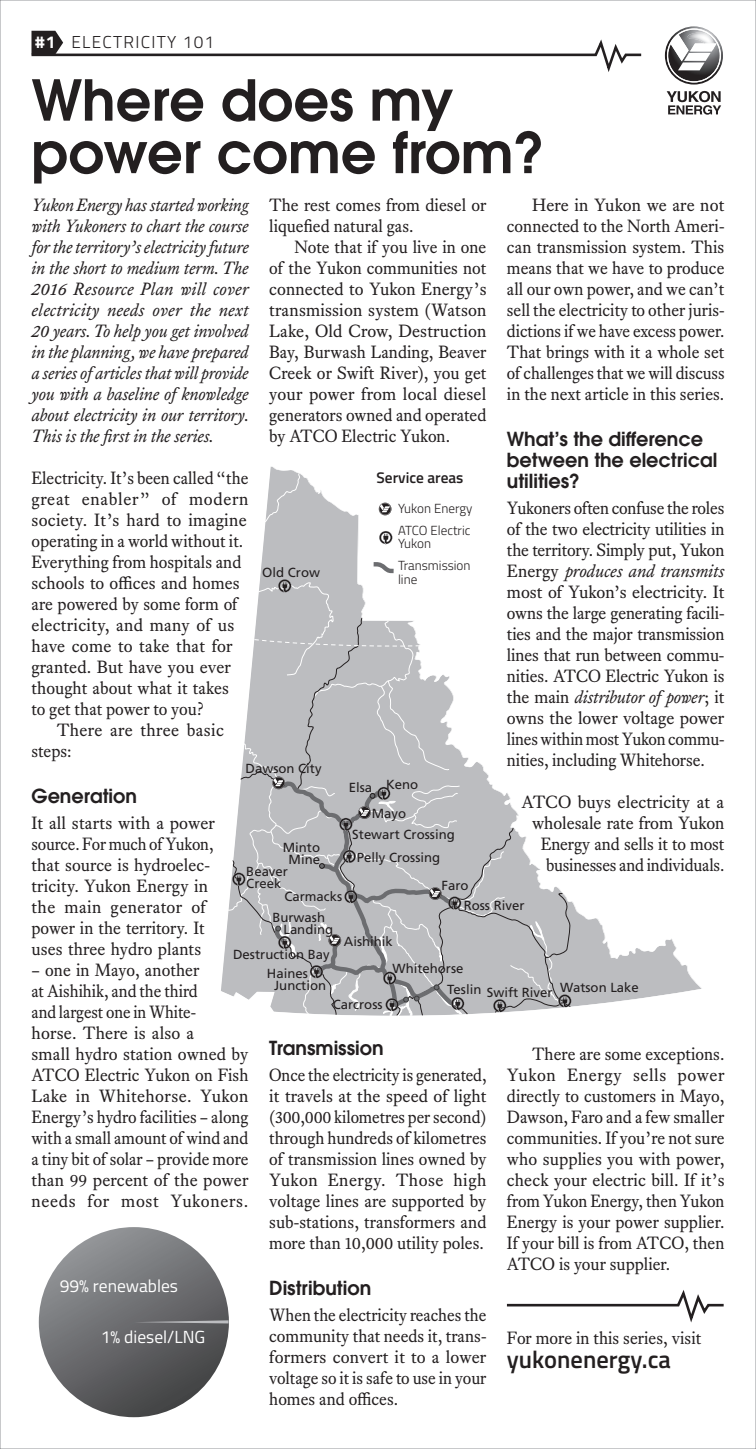
<style>
.page{position:relative;width:756px;height:1449px;background:#fff}
.page>*{position:absolute;margin:0;border:0;box-sizing:border-box;transform-origin:0 0}
.t1{font:600 56px/52.5px "Avant Garde";color:#231f20}
.body_-_1st{font:600 24.5px "Titillium Web";color:#231f20}
.t2{font:600 19.25px/21px "Avant Garde";color:#231f20}
.body_-_1st-2{font:17.5px/21px "Equity Text B";color:#231f20}
.body{font:17.5px/21px "Equity Text B";color:#231f20;text-align:justify}
.pre-amble{font:italic 17.5px/21px "Equity Text B";color:#231f20;text-align:justify}
.t3{font:17.5px "Titillium Web";color:#fff}
.t4{font:300 17.32px "Titillium Web";letter-spacing:.075em;color:#231f20}
.t5{font:700 17.32px "Titillium Web";color:#fff}
.t6{font:600 15.4px "Titillium Web";color:#231f20}
.t7{font:13.12px/12.1px "Frutiger";color:#231f20}
.t8{font:300 13.12px/21.9px "Titillium Web";color:#231f20}
.s1{font-style:italic}
</style>
<div class="page">
<svg style="left:506px;top:1290px;width:218px;height:33px"></svg>
<svg style="left:667px;top:91px;width:54px;height:24px"></svg>
<img style="left:665px;top:26px;width:58px;height:59px">
<svg style="left:667px;top:28px;width:54px;height:54px"></svg>
<svg style="left:39px;top:1227px;width:190px;height:190px;background:#6a6b6e"></svg>
<svg style="left:134px;top:1320px;width:95px;height:3px"></svg>
<svg style="left:31px;top:31px;width:611px;height:41px"></svg>
<svg style="left:221px;top:466px;width:481px;height:541px"></svg>
<svg style="left:227px;top:560px;width:344px;height:456px"></svg>
<svg style="left:379px;top:503px;width:12px;height:12px"></svg>
<svg style="left:379px;top:531px;width:13px;height:14px"></svg>
<p class="t5" style="left:35px;top:29px;width:22px">#1</p>
<p class="t4" style="left:71px;top:30px;width:144px">ELECTRICITY 101</p>
<p class="t1" style="left:32px;top:73px;width:515px">Where does my power come from?</p>
<p class="body_-_1st-2" style="left:269px;top:194px;width:219px">The rest comes from diesel or liquefied natural gas.</p>
<p class="body" style="left:269px;top:236px;width:219px;text-indent:25px">Note that if you live in one of the Yukon communities not connected to Yukon Energy’s transmission system (Watson Lake, Old Crow, Destruction Bay, Burwash Landing, Beaver Creek or Swift River), you get your power from local diesel generators owned and operated by ATCO Electric Yukon.</p>
<p class="pre-amble" style="left:32px;top:194px;width:219px">Yukon Energy has started working with Yukoners to chart the course for the territory’s electricity future in the short to medium term. The 2016 Resource Plan will cover electricity needs over the next 20 years. To help you get involved in the planning, we have prepared a series of articles that will provide you with a baseline of knowledge about electricity in our territory.<br>This is the first in the series.</p>
<p class="body_-_1st-2" style="left:32px;top:467px;width:219px">Electricity. It’s been called “the great enabler” of modern society. It’s hard to imagine operating in a world without it.<br>Everything from hospitals and schools to offices and homes are powered by some form of electricity, and many of us have come to take that for granted. But have you ever thought about what it takes<br>to get that power to you?</p>
<p class="body" style="left:32px;top:719px;width:194px;text-indent:25px">There are three basic steps:</p>
<p class="t2" style="left:32px;top:785px;width:107px">Generation</p>
<p class="body_-_1st-2" style="left:32px;top:813px;width:185px">It all starts with a power source. For much of Yukon, that source is hydroelec&shy;tricity. Yukon Energy in the main generator of power in the territory. It uses three hydro plants</p>
<p class="body_-_1st-2" style="left:32px;top:960px;width:219px">– one in Mayo, another<br>at Aishihik, and the third<br>and largest one in White-<br>horse. There is also a<br>small hydro station owned by<br>ATCO Electric Yukon on Fish<br>Lake in Whitehorse. Yukon<br>Energy’s hydro facilities – along with a small amount of wind and a tiny bit of solar – provide more than 99 percent of the power needs for most Yukoners.</p>
<p class="body" style="left:507px;top:194px;width:219px;text-indent:25px">Here in Yukon we are not connected to the North Ameri&shy;can transmission system. This means that we have to produce all our own power, and we can’t sell the electricity to other juris&shy;dictions if we have excess power.<br>That brings with it a whole set of challenges that we will discuss in the next article in this series.</p>
<p class="t2" style="left:507px;top:428px;width:212px">What’s the difference between the electrical utilities?</p>
<p class="body_-_1st-2" style="left:507px;top:498px;width:219px;text-align:justify">Yukoners often confuse the roles of the two electricity utilities in the territory. Simply put, Yukon Energy <span class="s1">produces and transmits </span>most of Yukon’s electricity. It owns the large generating facili&shy;ties and the major transmission lines that run between commu&shy;nities. ATCO Electric Yukon is the main <span class="s1">distributor of power</span>; it owns the lower voltage power lines within most Yukon commu&shy;nities, including Whitehorse.</p>
<p class="body_-_1st-2" style="left:522px;top:792px;width:205px;text-align:right">ATCO buys electricity at a wholesale rate from Yukon<br>Energy and sells it to most businesses and individuals.</p>
<p class="t6" style="left:377px;top:466px;width:88px">Service areas</p>
<p class="t8" style="left:398px;top:497px;width:76px">Yukon Energy<br>ATCO Electric</p>
<p class="t8" style="left:398px;top:532px;width:74px">Yukon<br>Transmission</p>
<p class="t8" style="left:398px;top:567px;width:21px">line</p>
<p class="t7" style="left:262px;top:566px;width:59px">Old Crow</p>
<p class="t7" style="left:246px;top:762px;width:78px">Dawson City</p>
<p class="t7" style="left:349px;top:780px;width:71px">Elsa Keno</p>
<p class="t7" style="left:372px;top:808px;width:36px">Mayo</p>
<p class="t7" style="left:352px;top:828px;width:104px">Stewart Crossing</p>
<p class="t7" style="left:283px;top:841px;width:39px;text-align:center">Minto<br>Mine</p>
<p class="t7" style="left:357px;top:852px;width:85px">Pelly Crossing</p>
<p class="t7" style="left:246px;top:865px;width:43px">Beaver<br>Creek</p>
<p class="t7" style="left:464px;top:875px;width:62px;line-height:19.9px;text-indent:-22px">Faro<br>Ross River</p>
<p class="t7" style="left:284px;top:890px;width:59px">Carmacks</p>
<p class="t7" style="left:283px;top:911px;width:51px;text-indent:-11px">Burwash<br>Landing</p>
<p class="t7" style="left:393px;top:927px;width:73px;line-height:27.5px;text-indent:-49px">Aishihik<br>Whitehorse</p>
<p class="t7" style="left:333px;top:999px;width:51px">Carcross</p>
<p class="t7" style="left:233px;top:949px;width:98px">Destruction Bay</p>
<p class="t7" style="left:274px;top:967px;width:53px;text-indent:-7px">Haines<br>Junction</p>
<p class="t7" style="left:560px;top:982px;width:80px">Watson Lake</p>
<p class="t7" style="left:447px;top:983px;width:36px">Teslin</p>
<p class="t7" style="left:487px;top:986px;width:67px">Swift River</p>
<p class="t2" style="left:269px;top:1037px;width:116px">Transmission</p>
<p class="body_-_1st-2" style="left:269px;top:1065px;width:219px;text-align:justify">Once the electricity is generated, it travels at the speed of light (300,000 kilometres per second) through hundreds of kilometres of transmission lines owned by Yukon Energy. Those high voltage lines are supported by sub-stations, transformers and more than 10,000 utility poles.</p>
<p class="t2" style="left:269px;top:1277px;width:104px">Distribution</p>
<p class="body_-_1st-2" style="left:269px;top:1305px;width:219px;text-align:justify">When the electricity reaches the community that needs it, trans&shy;formers convert it to a lower voltage so it is safe to use in your homes and offices.</p>
<p class="body" style="left:507px;top:1044px;width:219px;text-indent:25px">There are some exceptions.<br>Yukon Energy sells power directly to customers in Mayo, Dawson, Faro and a few smaller communities. If you’re not sure who supplies you with power, check your electric bill. If it’s from Yukon Energy, then Yukon Energy is your power supplier.<br>If your bill is from ATCO, then ATCO is your supplier.</p>
<p class="t3" style="left:60px;top:1273px;width:120px">99% renewables</p>
<p class="t3" style="left:101px;top:1324px;width:106px">1% diesel/LNG</p>
<p class="body_-_1st-2" style="left:507px;top:1327px;width:196px">For more in this series, visit</p>
<p class="body_-_1st" style="left:507px;top:1341px;width:166px">yukonenergy.ca</p>
</div>
